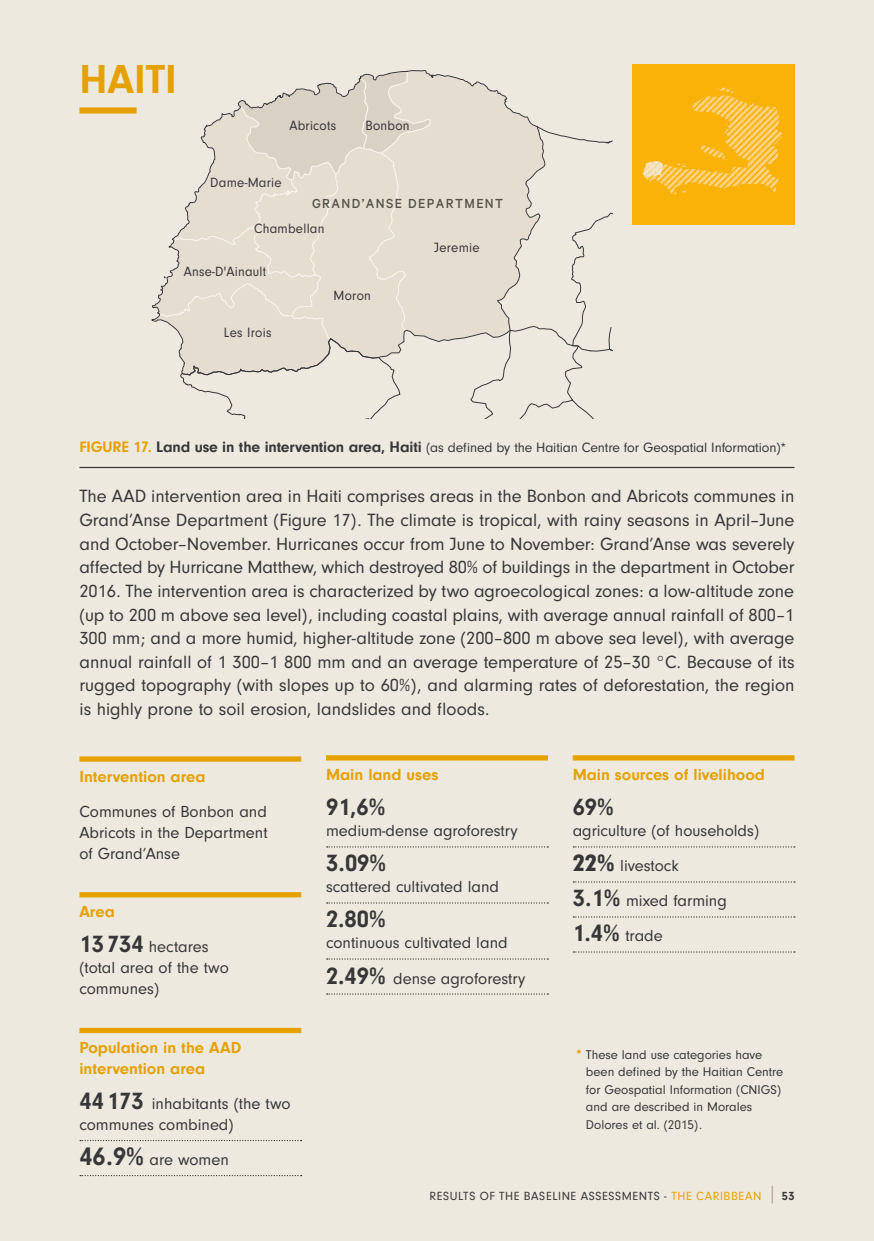
<style>
.page{position:relative;width:874px;height:1241px;background:#fff}
.page>*{position:absolute;margin:0;border:0;box-sizing:border-box;transform-origin:0 0}
.t1{font:700 42px "Neuzeit Grotesk";color:#e5a100}
.t2{font:700 24.5px "Neuzeit Grotesk";color:#373739}
.t3{font:18.38px/23.6px "Neuzeit Grotesk";color:#373739;text-align:justify}
.t4{font:16.62px/35px "Neuzeit Grotesk";color:#373739}
.t5{font:700 16.62px/21px "Neuzeit Grotesk";color:#e5a100}
.t6{font:500 14.88px "Calibre";letter-spacing:.1em;color:#53534a;scale:.95 1}
.t7{font:14px "Neuzeit Grotesk";letter-spacing:-.01em;color:#373739}
.t8{font:14px "Neuzeit Grotesk";letter-spacing:.02em;color:#373739;scale:.95 1}
.t9{font:13.12px/17.5px "Neuzeit Grotesk";color:#373739}
.t10{font:12.25px "Neuzeit Grotesk";letter-spacing:.05em;color:#373739}
.s1{font-weight:700;font-size:15.75px;color:#e5a100}
.s2{font-weight:700;font-size:15.75px}
.s3{font-weight:700;color:#e5a100}
.s4{font-weight:700;font-size:24.5px}
.s5{font-weight:700;font-size:26.25px}
.s6{font-weight:900;font-size:24.5px}
.s7{font-weight:900;font-size:14px;color:#e5a100}
.s8{color:#e5a100}
.s9{font-weight:300;font-size:21px;color:#b0a097}
.s10{font-weight:700}
</style>
<div class="page">
<div style="left:0;top:0;width:873px;height:1240px;background:#ede9df"></div>
<div style="left:79px;top:756px;width:222px;height:5px;background:#e5a100"></div>
<div style="left:79px;top:892px;width:222px;height:5px;background:#e5a100"></div>
<div style="left:79px;top:1027px;width:222px;height:5px;background:#e5a100"></div>
<div style="left:326px;top:755px;width:221px;height:5px;background:#e5a100"></div>
<svg style="left:326px;top:846px;width:222px;height:1px"></svg>
<svg style="left:326px;top:902px;width:222px;height:1px"></svg>
<svg style="left:326px;top:958px;width:222px;height:1px"></svg>
<svg style="left:326px;top:993px;width:222px;height:1px"></svg>
<div style="left:572px;top:755px;width:222px;height:5px;background:#e5a100"></div>
<svg style="left:573px;top:846px;width:221px;height:1px"></svg>
<svg style="left:573px;top:881px;width:221px;height:1px"></svg>
<svg style="left:573px;top:916px;width:221px;height:1px"></svg>
<svg style="left:573px;top:951px;width:221px;height:1px"></svg>
<div style="left:79px;top:107px;width:57px;height:7px;background:#e5a100"></div>
<hr style="left:79px;top:467px;width:715px;height:1px;background:#373739">
<svg style="left:151px;top:70px;width:462px;height:349px"></svg>
<div style="left:632px;top:64px;width:162px;height:160px;background:#f9b208"></div>
<svg style="left:642px;top:88px;width:139px;height:106px"></svg>
<h1 class="t1" style="left:79px;top:55px;width:99px">HAITI</h1>
<p class="t8" style="left:289px;top:117px;width:51px">Abricots</p>
<p class="t8" style="left:365px;top:117px;width:48px">Bonbon</p>
<p class="t8" style="left:210px;top:175px;width:77px">Dame-Marie</p>
<p class="t6" style="left:312px;top:195px;width:203px">GRAND’ANSE DEPARTMENT</p>
<p class="t8" style="left:254px;top:220px;width:76px">Chambellan</p>
<p class="t8" style="left:184px;top:264px;width:88px">Anse-D'Ainault</p>
<p class="t8" style="left:224px;top:325px;width:52px">Les Irois</p>
<p class="t8" style="left:333px;top:288px;width:41px">Moron</p>
<p class="t8" style="left:434px;top:240px;width:49px">Jeremie</p>
<p class="t7" style="left:79px;top:439px;width:708px"><span class="s1">FIGURE 17.</span> <span class="s2">Land use in the intervention area, Haiti</span> (as defined by the Haitian Centre for Geospatial Information)*</p>
<p class="t3" style="left:79px;top:484px;width:716px">The AAD intervention area in Haiti comprises areas in the Bonbon and Abricots communes in Grand’Anse Department (Figure 17). The climate is tropical, with rainy seasons in April–June and October–November. Hurricanes occur from June to November: Grand’Anse was severely affected by Hurricane Matthew, which destroyed 80% of buildings in the department in October 2016. The intervention area is characterized by two agroecological zones: a low-altitude zone (up to 200 m above sea level), including coastal plains, with average annual rainfall of 800–1<br>300 mm; and a more humid, higher-altitude zone (200–800 m above sea level), with average annual rainfall of 1 300–1 800 mm and an average temperature of 25–30 °C. Because of its rugged topography (with slopes up to 60%), and alarming rates of deforestation, the region is highly prone to soil erosion, landslides and floods.</p>
<p class="t5" style="left:79px;top:765px;width:128px">Intervention area</p>
<p class="t4" style="left:79px;top:800px;width:189px;line-height:21px;text-align:justify">Communes of Bonbon and Abricots in the Department of Grand’Anse</p>
<p class="t4" style="left:79px;top:894px;width:131px"><span class="s3">Area<br></span><span class="s4">13 734</span> hectares</p>
<p class="t4" style="left:79px;top:957px;width:151px;line-height:21px">(total area of the two communes)</p>
<p class="t5" style="left:79px;top:1036px;width:163px">Population in the AAD intervention area</p>
<p class="t4" style="left:79px;top:1093px;width:213px;line-height:21px"><span class="s4">44 173</span> inhabitants (the two communes combined)</p>
<p class="t4" style="left:79px;top:1142px;width:151px"><span class="s5">46.9%</span> are women</p>
<p class="t5" style="left:326px;top:764px;width:114px">Main land uses</p>
<h2 class="t2" style="left:326px;top:793px;width:61px">91,6%</h2>
<p class="t4" style="left:326px;top:813px;width:193px">medium-dense agroforestry</p>
<h2 class="t2" style="left:326px;top:849px;width:62px">3.09%</h2>
<p class="t4" style="left:326px;top:869px;width:174px">scattered cultivated land</p>
<h2 class="t2" style="left:326px;top:905px;width:61px">2.80%</h2>
<p class="t4" style="left:326px;top:925px;width:201px">continuous cultivated land<br><span class="s4">2.49%</span> dense agroforestry</p>
<p class="t5" style="left:572px;top:764px;width:193px">Main sources of livelihood</p>
<h2 class="t2" style="left:572px;top:793px;width:43px">69%</h2>
<p class="t4" style="left:572px;top:813px;width:188px">agriculture (of households)<br><span class="s6">22%</span> livestock<br><span class="s4">3.1%</span> mixed farming<br><span class="s4">1.4%</span> trade</p>
<p class="t9" style="left:585px;top:1045px;width:199px;text-indent:-10px"><span class="s7">*</span> These land use categories have been defined by the Haitian Centre for Geospatial Information (CNIGS) and are described in Morales<br>Dolores et al. (2015).</p>
<p class="t10" style="left:429px;top:1189px;width:366px">RESULTS OF THE BASELINE ASSESSMENTS - <span class="s8">THE CARIBBEAN</span> <span class="s9">|</span> <span class="s10">53</span></p>
</div>
